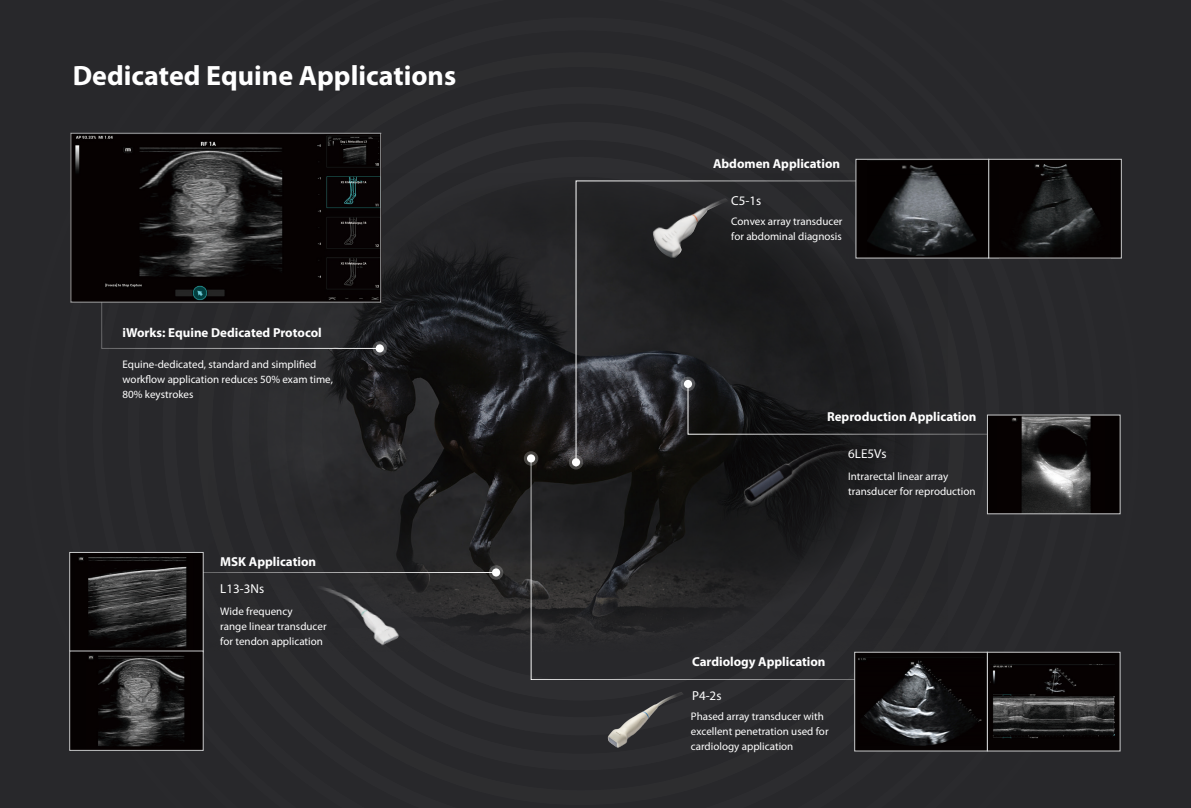
<style>
.page{position:relative;width:1191px;height:808px;background:#28282b}
.page>*{position:absolute;margin:0;border:0;box-sizing:border-box;transform-origin:0 0}
.t1{font:700 28px "Myriad Pro";color:#fff}
.t2{font:700 13px "Myriad Pro";color:#fff}
.t3{font:13px "Myriad Pro";color:#fff}
.t4{font:11px/15px "Myriad Pro";color:#fff}
</style>
<div class="page">
<img style="left:208px;top:174px;width:745px;height:485px">
<svg style="left:569px;top:455px;width:14px;height:14px"></svg>
<svg style="left:372px;top:341px;width:15px;height:15px"></svg>
<svg style="left:531px;top:458px;width:397px;height:222px;background:#252526"></svg>
<svg style="left:524px;top:451px;width:14px;height:15px"></svg>
<svg style="left:489px;top:565px;width:14px;height:15px"></svg>
<div style="left:576px;top:674px;width:151px;height:100px;background:#2d2d30"></div>
<img style="left:302px;top:575px;width:130px;height:97px">
<div style="left:930px;top:384px;width:57px;height:50px;background:#28282b"></div>
<svg style="left:101px;top:302px;width:279px;height:47px;background:#2e2e30"></svg>
<img style="left:70px;top:134px;width:309px;height:167px">
<svg style="left:576px;top:181px;width:354px;height:285px;background:#262628"></svg>
<div style="left:71px;top:133px;width:310px;height:169px;border:1px solid #a0a0a1"></div>
<div style="left:70px;top:552px;width:133px;height:100px;background:#050101"></div>
<img style="left:78px;top:557px;width:109px;height:91px">
<div style="left:70px;top:552px;width:133px;height:100px;border:1px solid #c9cacb"></div>
<div style="left:70px;top:651px;width:133px;height:99px;background:#050101"></div>
<img style="left:88px;top:655px;width:97px;height:92px">
<div style="left:988px;top:159px;width:133px;height:99px;background:#050101"></div>
<img style="left:1017px;top:164px;width:82px;height:92px">
<div style="left:988px;top:159px;width:133px;height:99px;border:1px solid #c9cacb"></div>
<div style="left:856px;top:159px;width:132px;height:99px;background:#050101"></div>
<img style="left:868px;top:165px;width:108px;height:90px">
<div style="left:987px;top:415px;width:133px;height:99px;background:#050101"></div>
<img style="left:1012px;top:417px;width:79px;height:95px">
<div style="left:987px;top:415px;width:133px;height:99px;border:1px solid #c9cacb"></div>
<div style="left:854px;top:652px;width:133px;height:99px;background:#060202"></div>
<div style="left:987px;top:652px;width:133px;height:99px;background:#060202"></div>
<img style="left:990px;top:664px;width:124px;height:74px">
<img style="left:858px;top:658px;width:124px;height:88px">
<div style="left:854px;top:652px;width:133px;height:99px;border:1px solid #c9cacb"></div>
<div style="left:987px;top:652px;width:133px;height:99px;border:1px solid #c9cacb"></div>
<img style="left:696px;top:408px;width:171px;height:135px">
<hr style="left:203px;top:572px;width:293px;height:1px;background:#fff">
<h1 class="t1" style="left:73px;top:65px;width:385px">Dedicated Equine Applications</h1>
<p class="t2" style="left:122px;top:328px;width:201px">iWorks: Equine Dedicated Protocol</p>
<p class="t4" style="left:122px;top:358px;width:212px">Equine-dedicated, standard and simplified workflow application reduces 50% exam time,<br>80% keystrokes</p>
<p class="t2" style="left:220px;top:557px;width:97px">MSK Application</p>
<p class="t3" style="left:220px;top:584px;width:45px">L13-3Ns</p>
<p class="t4" style="left:220px;top:605px;width:108px">Wide frequency<br>range linear transducer for tendon application</p>
<p class="t2" style="left:713px;top:159px;width:129px">Abdomen Application</p>
<p class="t3" style="left:731px;top:195px;width:32px">C5-1s</p>
<p class="t4" style="left:731px;top:215px;width:113px">Convex array transducer for abdominal diagnosis</p>
<p class="t2" style="left:827px;top:411px;width:151px">Reproduction Application</p>
<p class="t3" style="left:848px;top:449px;width:40px">6LE5Vs</p>
<p class="t4" style="left:848px;top:470px;width:129px">Intrarectal linear array transducer for reproduction</p>
<p class="t2" style="left:692px;top:657px;width:135px">Cardiology Application</p>
<p class="t3" style="left:692px;top:690px;width:31px">P4-2s</p>
<p class="t4" style="left:691px;top:710px;width:139px">Phased array transducer with excellent penetration used for cardiology application</p>
</div>
